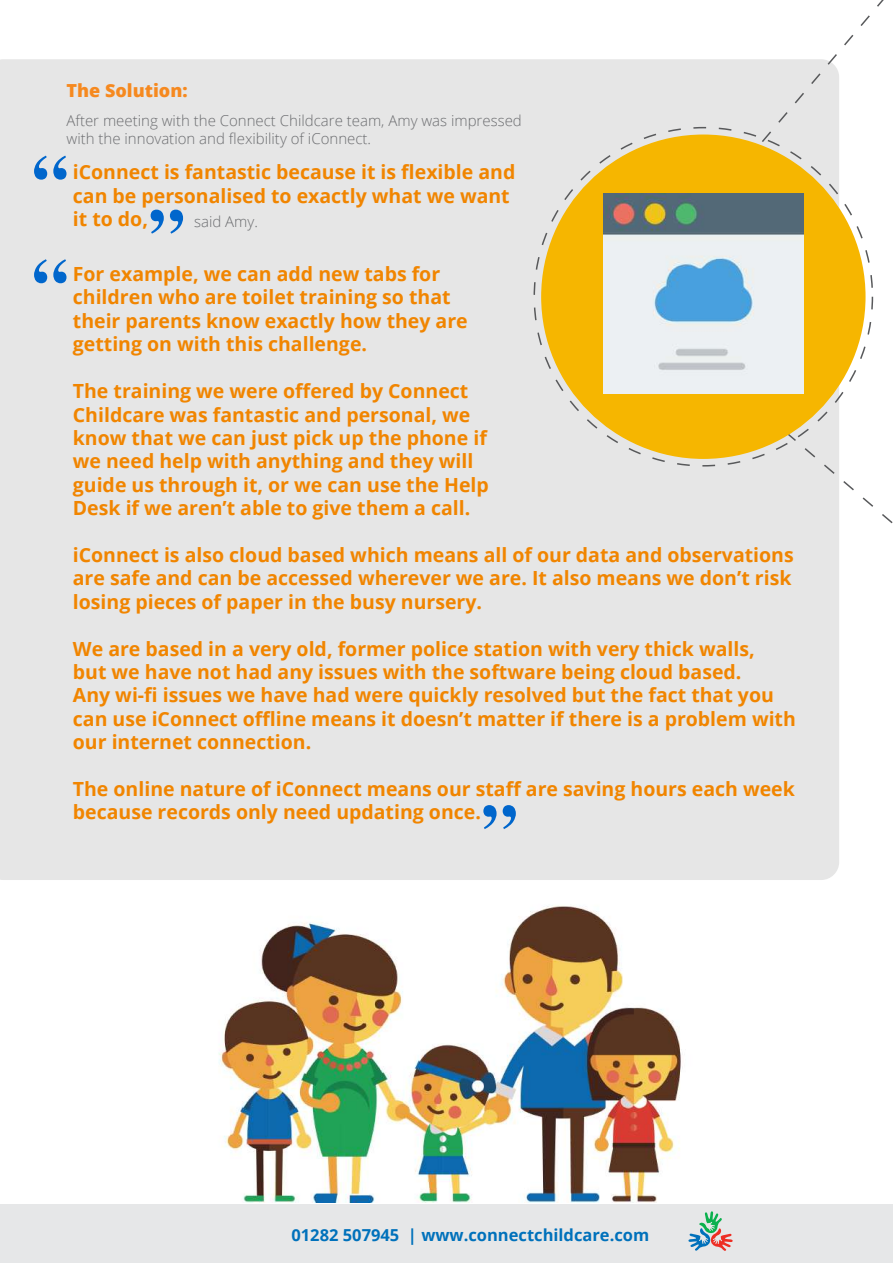
<style>
.page{position:relative;width:893px;height:1263px;background:#fff}
.page>*{position:absolute;margin:0;border:0;box-sizing:border-box;transform-origin:0 0}
.t1{font:700 71.55px "Times";color:#06c}
.t2{font:700 19.5px/23.4px "Open Sans";color:#f18500}
.t3{font:800 18px "Open Sans";color:#f6891f}
.t4{font:700 16.5px "Open Sans";color:#0071bb}
.t5{font:300 15px/18px "Open Sans";color:#6d6e71}
</style>
<div class="page">
<div style="left:0;top:59px;width:839px;height:821px;background:#e6e6e6"></div>
<svg style="left:747px;top:0;width:137px;height:159px"></svg>
<svg style="left:719px;top:375px;width:174px;height:150px"></svg>
<div style="left:0;top:1205px;width:893px;height:58px;background:#e6e7e8"></div>
<svg style="left:688px;top:1211px;width:45px;height:40px"></svg>
<div style="left:541px;top:135px;width:324px;height:324px;background:#f6b600;border-radius:50%"></div>
<img style="left:218px;top:905px;width:463px;height:297px">
<img style="left:603px;top:194px;width:200px;height:199px">
<p class="t3" style="left:67px;top:77px;width:123px">The Solution:</p>
<p class="t5" style="left:67px;top:111px;width:457px">After meeting with the Connect Childcare team, Amy was impressed with the innovation and flexibility of iConnect.</p>
<p class="t2" style="left:73px;top:160px;width:444px">iConnect is fantastic because it is flexible and can be personalised to exactly what we want it to do,</p>
<h1 class="t1" style="left:32px;top:112px;width:37px">“</h1>
<h1 class="t1" style="left:185px;top:277px;width:37px;rotate:-180deg">“</h1>
<p class="t2" style="left:73px;top:262px;width:396px">For example, we can add new tabs for children who are toilet training so that their parents know exactly how they are getting on with this challenge.</p>
<p class="t2" style="left:73px;top:379px;width:417px">The training we were offered by Connect Childcare was fantastic and personal, we know that we can just pick up the phone if we need help with anything and they will guide us through it, or we can use the Help Desk if we aren’t able to give them a call.</p>
<p class="t2" style="left:73px;top:543px;width:722px;text-align:justify">iConnect is also cloud based which means all of our data and observations are safe and can be accessed wherever we are. It also means we don’t risk losing pieces of paper in the busy nursery.</p>
<p class="t2" style="left:73px;top:636px;width:724px">We are based in a very old, former police station with very thick walls,<br>but we have not had any issues with the software being cloud based.<br>Any wi-fi issues we have had were quickly resolved but the fact that you can use iConnect offline means it doesn’t matter if there is a problem with our internet connection.</p>
<p class="t2" style="left:73px;top:777px;width:723px">The online nature of iConnect means our staff are saving hours each week because records only need updating once.</p>
<p class="t5" style="left:194px;top:212px;width:65px">said Amy.</p>
<h1 class="t1" style="left:32px;top:216px;width:37px">“</h1>
<h1 class="t1" style="left:518px;top:872px;width:37px;rotate:-180deg">“</h1>
<p class="t4" style="left:291px;top:1224px;width:359px">01282 507945 | www.connectchildcare.com</p>
</div>
